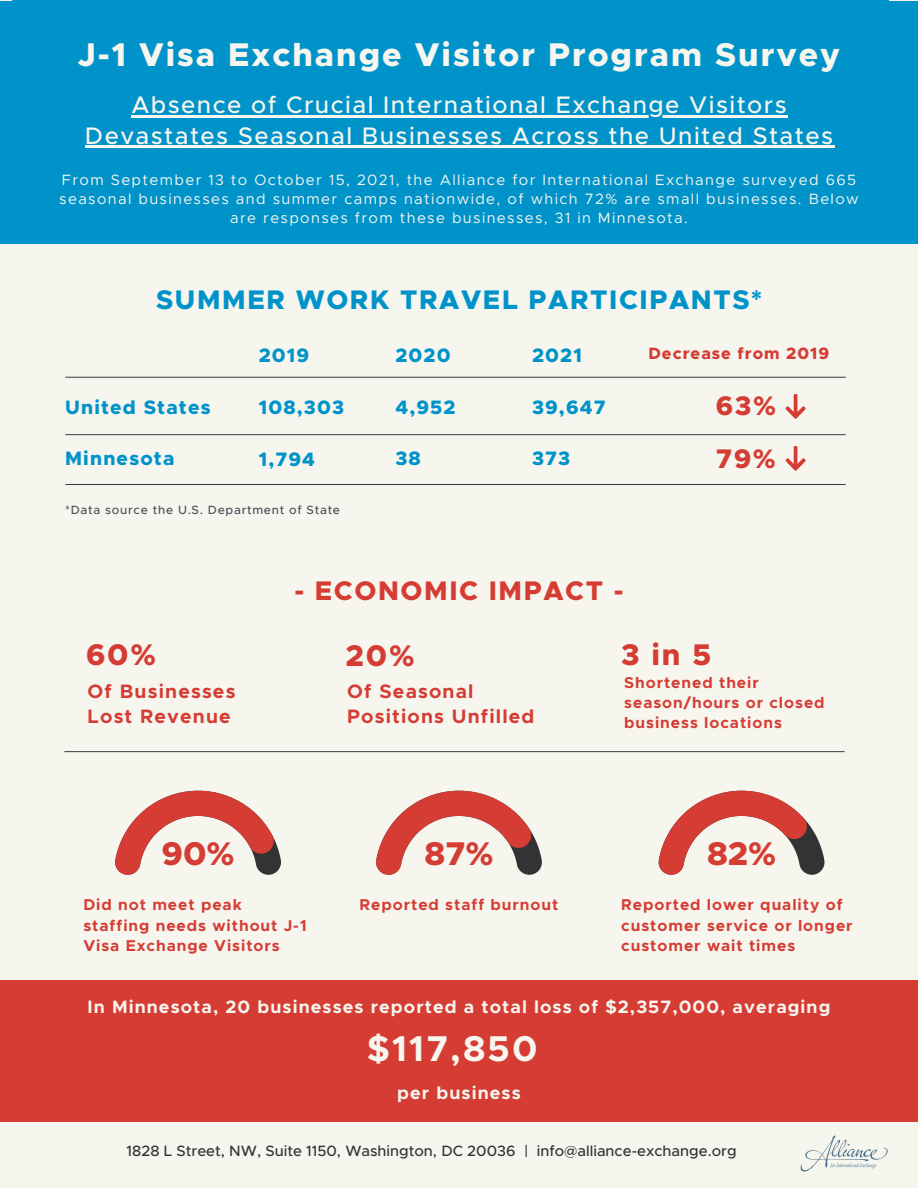
<style>
.page{position:relative;width:918px;height:1188px;background:#f6f6ef}
.page>*{position:absolute;margin:0;border:0;box-sizing:border-box;transform-origin:0 0}
.t1{font:700 36px "Metropolis";letter-spacing:.06em;color:#f6f6ef}
.t2{font:800 33px "Metropolis";letter-spacing:.06em;color:#f6f6ef}
.t3{font:800 33px "Metropolis";color:#d53d34}
.t4{font:800 30px "Metropolis";letter-spacing:.06em;color:#d53d34}
.t5{font:800 27px "Metropolis";letter-spacing:.06em;color:#0093ca}
.t6{font:800 27px "Metropolis";letter-spacing:.06em;color:#d53d34}
.t7{font:500 24px "Metropolis";letter-spacing:.06em;color:#f6f6ef}
.t8{font:800 19.5px "Metropolis";letter-spacing:.06em;color:#0093ca}
.t9{font:700 19.5px/24.8px "Metropolis";letter-spacing:.06em;color:#d53d34}
.t10{font:700 18px "Metropolis";letter-spacing:.06em;color:#f6f6ef}
.t11{font:800 16.5px "Metropolis";letter-spacing:.06em;color:#d53d34}
.t12{font:700 15.75px/20.2px "Metropolis";letter-spacing:.06em;color:#d53d34}
.t13{font:15px/19.2px "Metropolis";letter-spacing:.09em;color:#f6f6ef;text-align:center}
.t14{font:500 15px "Metropolis";color:#333}
.t15{font:500 12px "Metropolis";letter-spacing:.06em;color:#494f56}
</style>
<div class="page">
<div style="left:0;top:1px;width:918px;height:243px;background:#0093ca"></div>
<div style="left:12px;top:0;width:876px;height:221px;background:#0093ca"></div>
<svg style="left:800px;top:1136px;width:88px;height:36px"></svg>
<svg style="left:64px;top:751px;width:781px;height:1px"></svg>
<svg style="left:376px;top:791px;width:166px;height:84px"></svg>
<svg style="left:659px;top:791px;width:166px;height:84px"></svg>
<svg style="left:115px;top:791px;width:166px;height:84px"></svg>
<div style="left:0;top:980px;width:918px;height:142px;background:#d53d34"></div>
<hr style="left:131px;top:115px;width:657px;height:3px;background:#f6f6ef">
<hr style="left:85px;top:146px;width:749px;height:2px;background:#f6f6ef">
<svg style="left:65px;top:377px;width:781px;height:1px"></svg>
<svg style="left:65px;top:434px;width:781px;height:1px"></svg>
<svg style="left:65px;top:484px;width:781px;height:1px"></svg>
<svg style="left:786px;top:394px;width:20px;height:25px"></svg>
<svg style="left:786px;top:446px;width:20px;height:25px"></svg>
<p class="t2" style="left:78px;top:40px;width:764px">J-1 Visa Exchange Visitor Program Survey</p>
<p class="t7" style="left:131px;top:94px;width:657px">Absence of Crucial International Exchange Visitors</p>
<p class="t7" style="left:85px;top:125px;width:750px">Devastates Seasonal Businesses Across the United States</p>
<p class="t13" style="left:59px;top:171px;width:801px">From September 13 to October 15, 2021, the Alliance for International Exchange surveyed 665 seasonal businesses and summer camps nationwide, of which 72% are small businesses. Below are responses from these businesses, 31 in Minnesota.</p>
<p class="t5" style="left:156px;top:288px;width:607px">SUMMER WORK TRAVEL PARTICIPANTS*</p>
<p class="t8" style="left:259px;top:347px;width:52px">2019</p>
<p class="t8" style="left:395px;top:347px;width:57px">2020</p>
<p class="t8" style="left:532px;top:347px;width:51px">2021</p>
<p class="t8" style="left:259px;top:398px;width:87px">108,303</p>
<p class="t8" style="left:259px;top:451px;width:58px">1,794</p>
<p class="t8" style="left:532px;top:450px;width:39px">373</p>
<p class="t8" style="left:65px;top:398px;width:147px">United States</p>
<p class="t8" style="left:65px;top:450px;width:111px">Minnesota</p>
<p class="t8" style="left:395px;top:450px;width:27px">38</p>
<p class="t8" style="left:395px;top:398px;width:62px">4,952</p>
<p class="t8" style="left:532px;top:398px;width:75px">39,647</p>
<p class="t15" style="left:65px;top:504px;width:276px">*Data source the U.S. Department of State</p>
<p class="t6" style="left:294px;top:578px;width:331px">- ECONOMIC IMPACT -</p>
<p class="t11" style="left:648px;top:346px;width:182px">Decrease from 2019</p>
<p class="t6" style="left:716px;top:394px;width:62px">63%</p>
<p class="t6" style="left:716px;top:446px;width:62px">79%</p>
<p class="t4" style="left:86px;top:642px;width:71px">60%</p>
<p class="t9" style="left:88px;top:680px;width:149px">Of Businesses</p>
<p class="t9" style="left:88px;top:705px;width:145px">Lost Revenue</p>
<p class="t4" style="left:346px;top:642px;width:70px">20%</p>
<p class="t9" style="left:347px;top:680px;width:189px">Of Seasonal<br>Positions Unfilled</p>
<p class="t4" style="left:621px;top:642px;width:91px">3in5</p>
<p class="t12" style="left:624px;top:673px;width:202px">Shortened their season/hours or closed business locations</p>
<p class="t3" style="left:162px;top:838px;width:74px">90%</p>
<p class="t3" style="left:425px;top:838px;width:70px">87%</p>
<p class="t3" style="left:707px;top:838px;width:71px">82%</p>
<p class="t12" style="left:83px;top:896px;width:225px">Did not meet peak staffing needs without J-1<br>Visa Exchange Visitors</p>
<p class="t12" style="left:360px;top:896px;width:200px">Reported staff burnout</p>
<p class="t12" style="left:621px;top:896px;width:233px">Reported lower quality of customer service or longer customer wait times</p>
<p class="t10" style="left:88px;top:999px;width:744px">In Minnesota, 20 businesses reported a total loss of $2,357,000, averaging</p>
<p class="t1" style="left:367px;top:1032px;width:172px">$117,850</p>
<p class="t10" style="left:397px;top:1085px;width:125px">per business</p>
<p class="t14" style="left:127px;top:1144px;width:612px">1828 L Street, NW, Suite 1150, Washington, DC 20036 | info@alliance-exchange.org</p>
</div>
